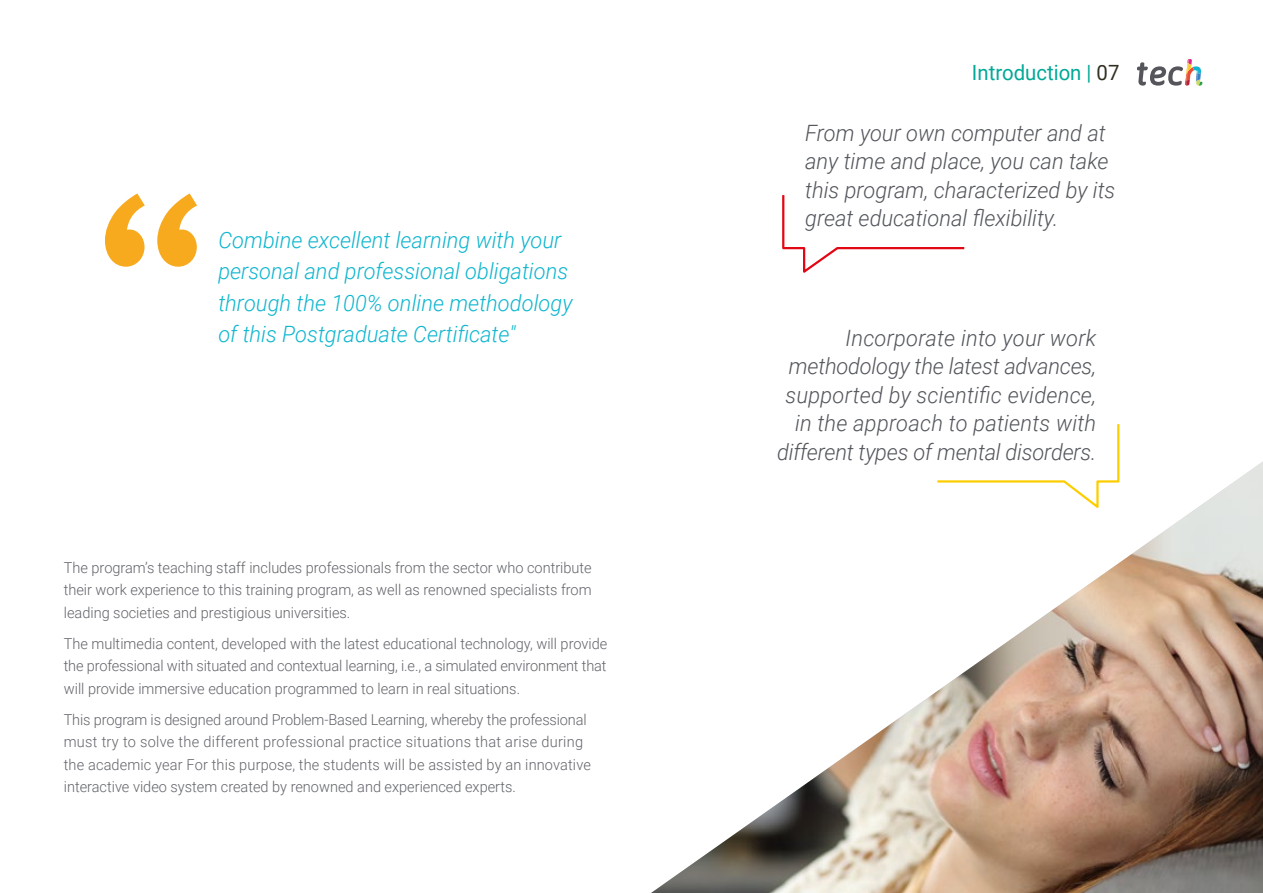
<style>
.page{position:relative;width:1263px;height:893px;background:#fff}
.page>*{position:absolute;margin:0;border:0;box-sizing:border-box;transform-origin:0 0}
.t1{font:italic 300 22.5px/28.5px "Roboto";color:#52555b;text-align:right}
.t2{font:italic 300 22.5px/31.5px "Roboto";color:#0fb6cf}
.t3{font:21px "Roboto";color:#00a996}
.t4{font:300 15px/22.5px "Roboto";color:#61646a;text-align:justify}
.s1{color:#312e20}
</style>
<div class="page">
<img style="left:651px;top:461px;width:612px;height:432px">
<svg style="left:935px;top:424px;width:185px;height:87px"></svg>
<svg style="left:782px;top:195px;width:183px;height:78px"></svg>
<svg style="left:105px;top:193px;width:92px;height:74px"></svg>
<svg style="left:1137px;top:59px;width:65px;height:27px"></svg>
<h1 class="t2" style="left:218px;top:223px;width:356px">Combine excellent learning with your personal and professional obligations through the 100% online methodology of this Postgraduate Certificate"</h1>
<p class="t4" style="left:64px;top:555px;width:529px">The program’s teaching staff includes professionals from the sector who contribute their work experience to this training program, as well as renowned specialists from leading societies and prestigious universities.</p>
<p class="t4" style="left:64px;top:631px;width:545px">The multimedia content, developed with the latest educational technology, will provide the professional with situated and contextual learning, i.e., a simulated environment that will provide immersive education programmed to learn in real situations.</p>
<p class="t4" style="left:64px;top:707px;width:529px;text-align:left">This program is designed around Problem-Based Learning, whereby the professional must try to solve the different professional practice situations that arise during the academic year For this purpose, the students will be assisted by an innovative interactive video system created by renowned and experienced experts.</p>
<h2 class="t3" style="left:972px;top:57px;width:149px">Introduction | <span class="s1">07</span></h2>
<h1 class="t1" style="left:805px;top:118px;width:312px;text-align:left">From your own computer and at any time and place, you can take this program, characterized by its great educational flexibility.</h1>
<h1 class="t1" style="left:777px;top:322px;width:321px">Incorporate into your work methodology the latest advances, supported by scientific evidence, in the approach to patients with different types of mental disorders.</h1>
</div>
